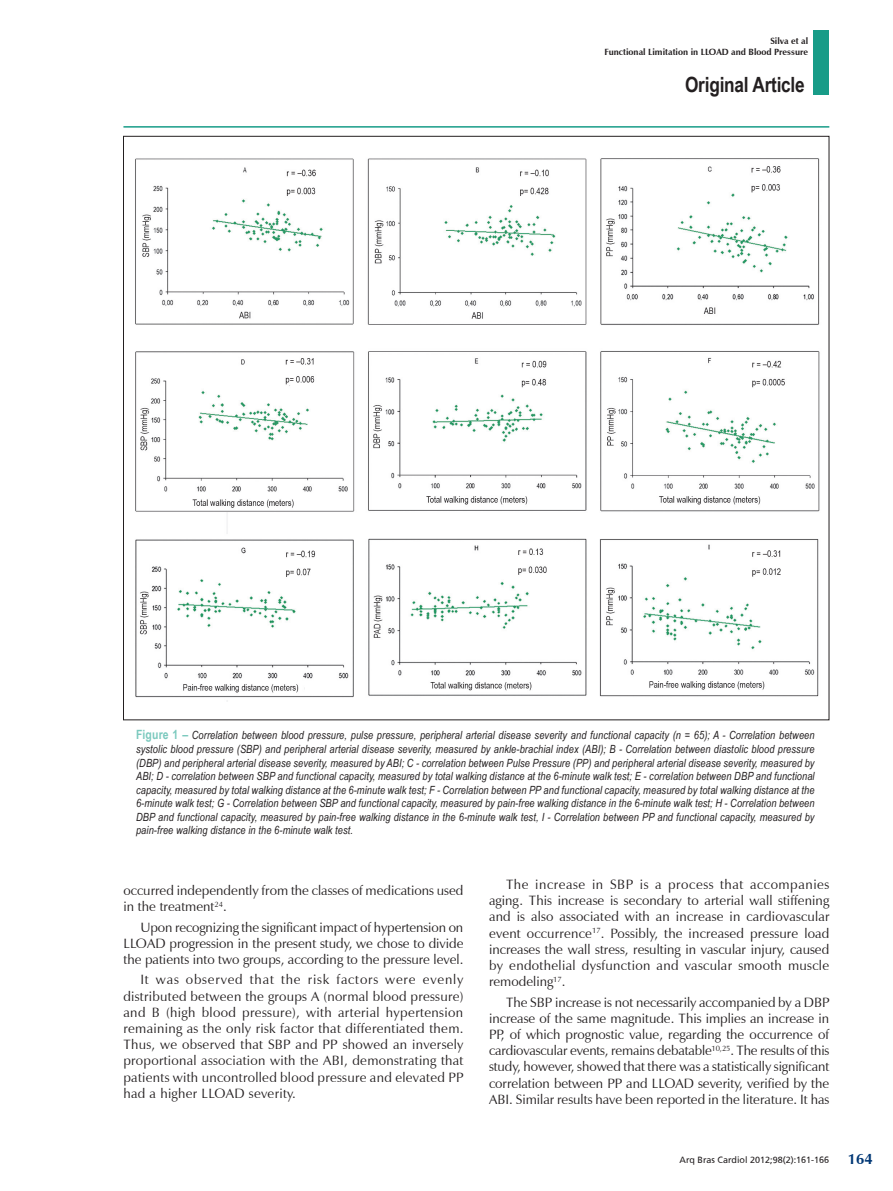
<style>
.page{position:relative;width:893px;height:1191px;background:#fff}
.page>*{position:absolute;margin:0;border:0;box-sizing:border-box;transform-origin:0 0}
.t1{font:700 21px "Arial Narrow";letter-spacing:-.01em;color:#231f20}
.t2{font:700 15px "Zapf Humanist 601 BT";color:#013775}
.Texto{font:13.5px/16.2px "Zapf Humanist 601 BT";color:#231f20;text-align:justify}
._04_FIGURA_ref{font:italic 11.25px/13.5px "Arial Narrow";letter-spacing:.01em;color:#231f20;text-align:justify}
.t3{font:700 9px "Zapf Humanist 601 BT";color:#231f20}
.t4{font:9px "Frutiger";color:#231f20}
.s1{font-weight:700;font-style:normal;font-size:12.75px;color:#7bc9be}
</style>
<div class="page">
<div style="left:813px;top:30px;width:16px;height:64px;background:#189c88"></div>
<hr style="left:123px;top:126px;width:706px;height:2px;background:#189c88">
<img style="left:135px;top:158px;width:685px;height:544px">
<p class="t3" style="left:770px;top:36px;width:39px">Silva et al</p>
<p class="t3" style="left:604px;top:47px;width:205px">Functional Limitation in LLOAD and Blood Pressure</p>
<h1 class="t1" style="left:685px;top:69px;width:121px">Original Article</h1>
<p class="_04_FIGURA_ref" style="left:136px;top:728px;width:680px"><span class="s1">Figure 1 –</span> Correlation between blood pressure, pulse pressure, peripheral arterial disease severity and functional capacity (n = 65); A - Correlation between systolic blood pressure (SBP) and peripheral arterial disease severity, measured by ankle-brachial index (ABI); B - Correlation between diastolic blood pressure (DBP) and peripheral arterial disease severity, measured by ABI; C - correlation between Pulse Pressure (PP) and peripheral arterial disease severity, measured by ABI; D - correlation between SBP and functional capacity, measured by total walking distance at the 6-minute walk test; E - correlation between DBP and functional capacity, measured by total walking distance at the 6-minute walk test; F - Correlation between PP and functional capacity, measured by total walking distance at the 6-minute walk test; G - Correlation between SBP and functional capacity, measured by pain-free walking distance in the 6-minute walk test; H - Correlation between DBP and functional capacity, measured by pain-free walking distance in the 6-minute walk test, I - Correlation between PP and functional capacity, measured by pain-free walking distance in the 6-minute walk test.</p>
<p class="Texto" style="left:123px;top:882px;width:342px">occurred independently from the classes of medications used in the treatment<sup>24</sup>.</p>
<p class="Texto" style="left:123px;top:918px;width:342px;text-indent:17px">Upon recognizing the significant impact of hypertension on LLOAD progression in the present study, we chose to divide the patients into two groups, according to the pressure level.</p>
<p class="Texto" style="left:123px;top:971px;width:342px;text-indent:17px">It was observed that the risk factors were evenly distributed between the groups A (normal blood pressure) and B (high blood pressure), with arterial hypertension remaining as the only risk factor that differentiated them.<br>Thus, we observed that SBP and PP showed an inversely proportional association with the ABI, demonstrating that patients with uncontrolled blood pressure and elevated PP had a higher LLOAD severity.</p>
<p class="Texto" style="left:489px;top:876px;width:342px;text-indent:17px">The increase in SBP is a process that accompanies aging. This increase is secondary to arterial wall stiffening and is also associated with an increase in cardiovascular event occurrence<sup>17</sup>. Possibly, the increased pressure load increases the wall stress, resulting in vascular injury, caused by endothelial dysfunction and vascular smooth muscle remodeling<sup>17</sup>.</p>
<p class="Texto" style="left:489px;top:993px;width:342px;text-indent:17px">The SBP increase is not necessarily accompanied by a DBP increase of the same magnitude. This implies an increase in PP, of which prognostic value, regarding the occurrence of cardiovascular events, remains debatable<sup>10,25</sup>. The results of this study, however, showed that there was a statistically significant correlation between PP and LLOAD severity, verified by the ABI. Similar results have been reported in the literature. It has</p>
<p class="t4" style="left:680px;top:1154px;width:151px">Arq Bras Cardiol 2012;98(2):161-166</p>
<p class="t2" style="left:848px;top:1149px;width:26px">164</p>
</div>
